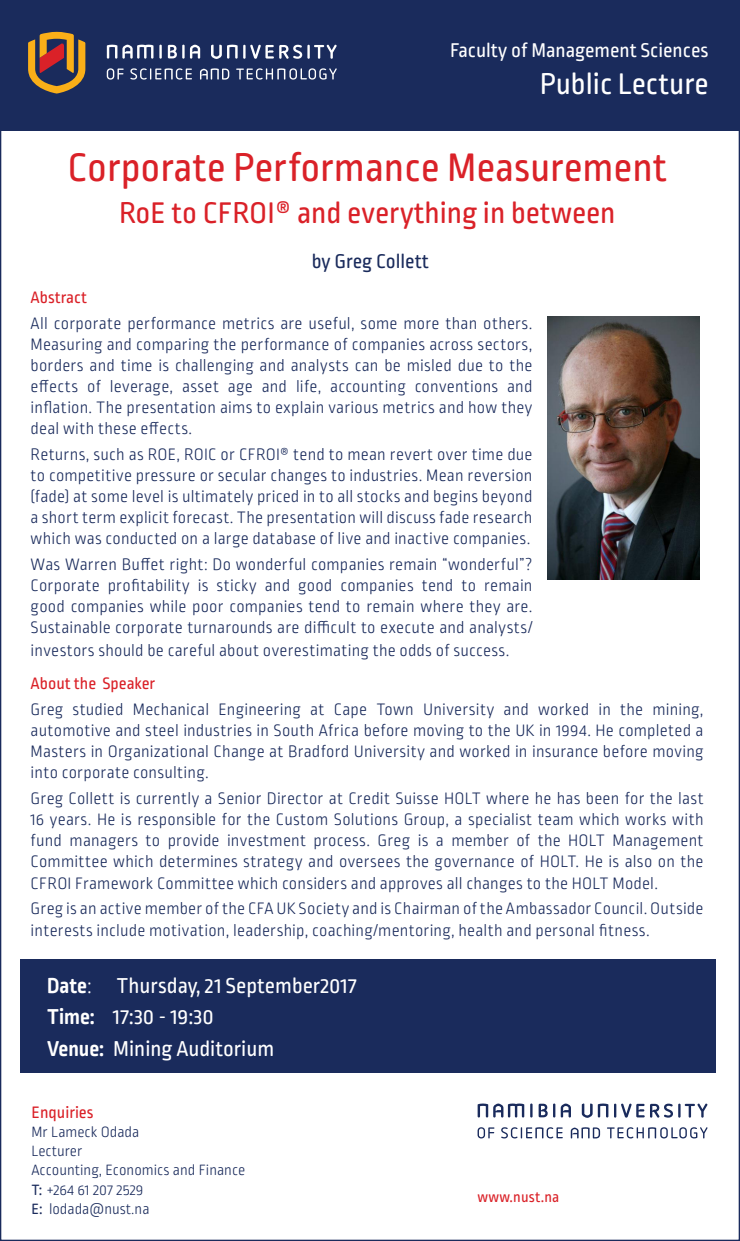
<style>
.page{position:relative;width:740px;height:1241px;background:#fff}
.page>*{position:absolute;margin:0;border:0;box-sizing:border-box;transform-origin:0 0}
.t1{font:42px "Ropa Soft Pro";color:#da2128}
.t2{font:31.5px "Ropa Soft Pro";color:#da2128}
.t3{font:31.5px "Ropa Soft Pro";color:#fff}
.t4{font:22.75px "Ropa Soft Pro";color:#fff}
.t5{font:21px "Ropa Soft Pro";color:#fff}
.t6{font:21px "Ropa Soft Pro";color:#1a2b5c}
.t7{font:300 17.5px/21px "Ropa Soft Pro";letter-spacing:.01em;color:#1a2b5c;text-align:justify}
.t8{font:17.5px "Ropa Soft Pro";color:#da2128}
.t9{font:300 15.75px "Ropa Soft Pro";color:#1a2b5c}
.t10{font:15.75px "Ropa Soft Pro";letter-spacing:.01em;color:#da2128}
.s1{font-weight:700}
.s2{font-weight:300}
.s3{font-weight:400}
</style>
<div class="page">
<img style="left:547px;top:316px;width:152px;height:263px">
<div style="left:20px;top:959px;width:694px;height:113px;background:#1a2b5c"></div>
<div style="left:0;top:0;width:739px;height:131px;background:#1a2b5c"></div>
<svg style="left:28px;top:32px;width:57px;height:61px"></svg>
<svg style="left:107px;top:44px;width:229px;height:36px"></svg>
<svg style="left:477px;top:1103px;width:230px;height:35px"></svg>
<p class="t5" style="left:450px;top:38px;width:260px">Faculty of Management Sciences</p>
<p class="t3" style="left:539px;top:67px;width:170px">Public Lecture</p>
<p class="t1" style="left:67px;top:145px;width:601px">Corporate Performance Measurement</p>
<p class="t2" style="left:119px;top:196px;width:497px">RoE to CFROI® and everything in between</p>
<p class="t6" style="left:311px;top:249px;width:119px">by Greg Collett</p>
<p class="t8" style="left:31px;top:288px;width:58px">Abstract</p>
<p class="t7" style="left:31px;top:314px;width:503px">All corporate performance metrics are useful, some more than others.<br>Measuring and comparing the performance of companies across sectors, borders and time is challenging and analysts can be misled due to the effects of leverage, asset age and life, accounting conventions and inflation. The presentation aims to explain various metrics and how they deal with these effects.</p>
<p class="t7" style="left:31px;top:445px;width:503px">Returns, such as ROE, ROIC or CFROI® tend to mean revert over time due to competitive pressure or secular changes to industries. Mean reversion (fade) at some level is ultimately priced in to all stocks and begins beyond a short term explicit forecast. The presentation will discuss fade research which was conducted on a large database of live and inactive companies.</p>
<p class="t7" style="left:31px;top:555px;width:503px">Was Warren Buffet right: Do wonderful companies remain “wonderful”?<br>Corporate profitability is sticky and good companies tend to remain good companies while poor companies tend to remain where they are.<br>Sustainable corporate turnarounds are difficult to execute and analysts/</p>
<p class="t7" style="left:31px;top:640px;width:480px">investors should be careful about overestimating the odds of success.</p>
<p class="t8" style="left:31px;top:674px;width:126px">About the Speaker</p>
<p class="t7" style="left:31px;top:700px;width:674px">Greg studied Mechanical Engineering at Cape Town University and worked in the mining, automotive and steel industries in South Africa before moving to the UK in 1994. He completed a Masters in Organizational Change at Bradford University and worked in insurance before moving into corporate consulting.</p>
<p class="t7" style="left:31px;top:789px;width:674px">Greg Collett is currently a Senior Director at Credit Suisse HOLT where he has been for the last 16 years. He is responsible for the Custom Solutions Group, a specialist team which works with fund managers to provide investment process. Greg is a member of the HOLT Management Committee which determines strategy and oversees the governance of HOLT. He is also on the CFROI Framework Committee which considers and approves all changes to the HOLT Model.</p>
<p class="t7" style="left:31px;top:899px;width:674px">Greg is an active member of the CFA UK Society and is Chairman of the Ambassador Council. Outside interests include motivation, leadership, coaching/mentoring, health and personal fitness.</p>
<p class="t4" style="left:47px;top:972px;width:311px"><span class="s1">Date</span><span class="s2">:</span> Thursday, 21 September2017</p>
<p class="t4" style="left:47px;top:1004px;width:168px"><span class="s1">Time:</span> 17:30 - 19:30</p>
<p class="t4" style="left:47px;top:1035px;width:228px"><span class="s1">Venue:</span> Mining Auditorium</p>
<p class="t8" style="left:32px;top:1102px;width:63px">Enquiries</p>
<p class="t9" style="left:32px;top:1123px;width:109px">Mr Lameck Odada</p>
<p class="t9" style="left:32px;top:1142px;width:52px">Lecturer</p>
<p class="t9" style="left:32px;top:1161px;width:215px">Accounting, Economics and Finance</p>
<p class="t9" style="left:32px;top:1180px;width:113px"><span class="s3">T:</span> +264 61 207 2529</p>
<p class="t9" style="left:32px;top:1200px;width:119px"><span class="s3">E:</span> lodada@nust.na</p>
<p class="t10" style="left:477px;top:1188px;width:83px">www.nust.na</p>
</div>
